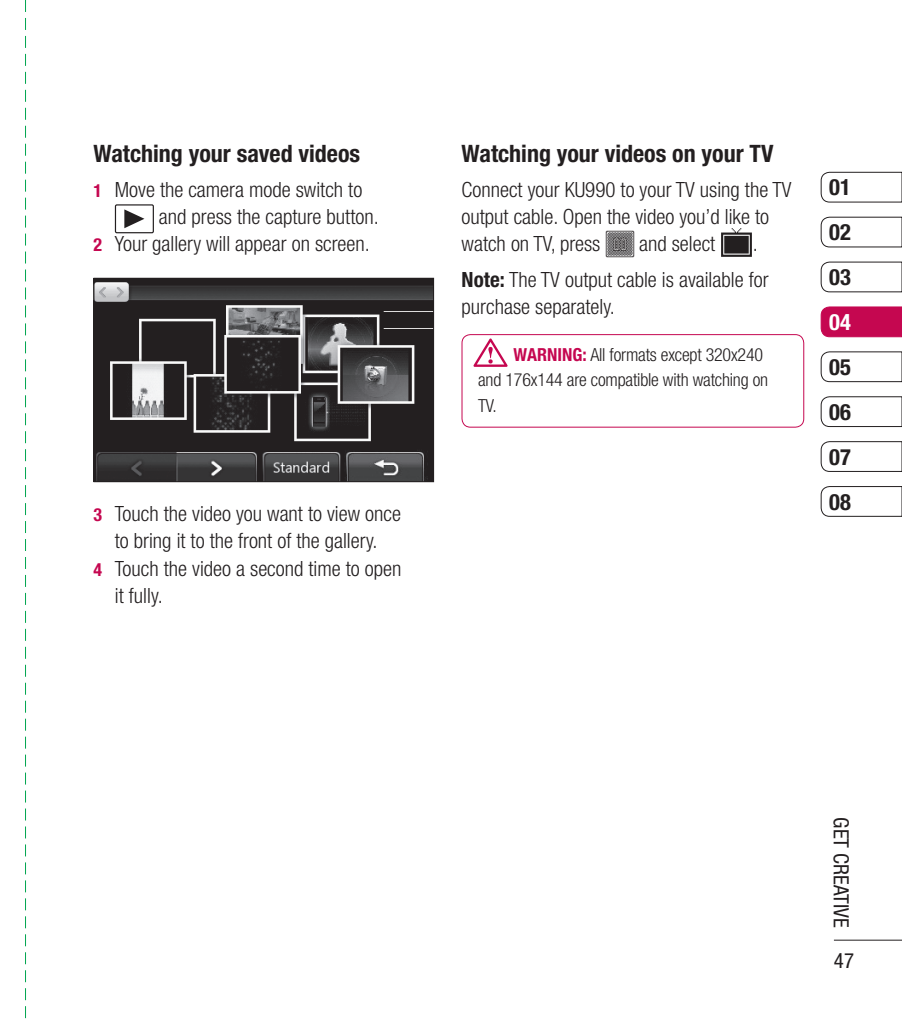
<style>
.page{position:relative;width:902px;height:1021px;background:#fff}
.page>*{position:absolute;margin:0;border:0;box-sizing:border-box;transform-origin:0 0}
.t1{font:700 condensed 24px "Helvetica Neue LT Pro";color:#231f20}
.t2{font:700 condensed 22.5px/45px "Helvetica Neue LT Pro";color:#231f20;text-align:justify}
.t3{font:700 condensed 22.5px "Helvetica Neue LT Pro";color:#fff}
.t4{font:300 condensed 21px/27px "Helvetica Neue LT Pro";color:#231f20}
.t5{font:condensed 21px "Helvetica Neue LT Pro";color:#231f20}
.t6{font:300 condensed 18px/25.5px "Helvetica Neue LT Pro";letter-spacing:-.01em;color:#231f20}
.s1{font-weight:700;font-size:18px;color:#c50750}
.s2{font-weight:700}
.s3{font-weight:700;color:#c50750}
</style>
<div class="page">
<svg style="left:820px;top:171px;width:81px;height:769px"></svg>
<svg style="left:820px;top:306px;width:81px;height:31px;background:#c71056"></svg>
<svg style="left:820px;top:351px;width:81px;height:166px"></svg>
<svg style="left:25px;top:0;width:1px;height:1019px"></svg>
<svg style="left:124px;top:209px;width:20px;height:19px"></svg>
<div style="left:115px;top:204px;width:39px;height:29px;border:1px solid #231f20"></div>
<img style="left:605px;top:230px;width:29px;height:27px">
<img style="left:721px;top:228px;width:31px;height:29px">
<div style="left:461px;top:334px;width:343px;height:93px;border:1px solid #c50750;border-radius:9px"></div>
<svg style="left:473px;top:338px;width:34px;height:29px"></svg>
<img style="left:96px;top:280px;width:336px;height:200px">
<div style="left:94px;top:278px;width:340px;height:204px;border:1px solid #231f20"></div>
<p class="t1" style="left:94px;top:144px;width:268px">Watching your saved videos</p>
<p class="t4" style="left:94px;top:178px;width:270px"><span class="s1">1</span> Move the camera mode switch to</p>
<p class="t4" style="left:159px;top:205px;width:221px">and press the capture button.</p>
<p class="t4" style="left:94px;top:232px;width:278px"><span class="s1">2</span> Your gallery will appear on screen.</p>
<p class="t4" style="left:94px;top:502px;width:309px"><span class="s1">3</span> Touch the video you want to view once</p>
<p class="t4" style="left:115px;top:529px;width:264px">to bring it to the front of the gallery.</p>
<p class="t4" style="left:94px;top:556px;width:309px"><span class="s1">4</span> Touch the video a second time to open</p>
<p class="t4" style="left:115px;top:583px;width:49px">it fully.</p>
<p class="t1" style="left:461px;top:144px;width:313px">Watching your videos on your TV</p>
<p class="t4" style="left:461px;top:178px;width:331px">Connect your KU990 to your TV using the TV output cable. Open the video you’d like to watch on TV, press</p>
<p class="t4" style="left:639px;top:232px;width:78px">and select</p>
<p class="t4" style="left:461px;top:228px;width:308px;line-height:35.4px;text-indent:291px">.<br><span class="s2">Note:</span> The TV output cable is available for</p>
<p class="t4" style="left:461px;top:295px;width:155px">purchase separately.</p>
<p class="t6" style="left:478px;top:343px;width:291px;text-indent:35px"><span class="s3">WARNING:</span> All formats except 320x240 and 176x144 are compatible with watching on<br>TV.</p>
<p class="t2" style="left:829px;top:166px;width:23px">01<br>02<br>03</p>
<p class="t3" style="left:829px;top:313px;width:23px">04</p>
<p class="t2" style="left:829px;top:346px;width:23px">05<br>06<br>07<br>08</p>
<p class="t5" style="left:848px;top:817px;width:112px;rotate:90deg">GET CREATIVE</p>
<p class="t5" style="left:833px;top:952px;width:22px">47</p>
</div>
